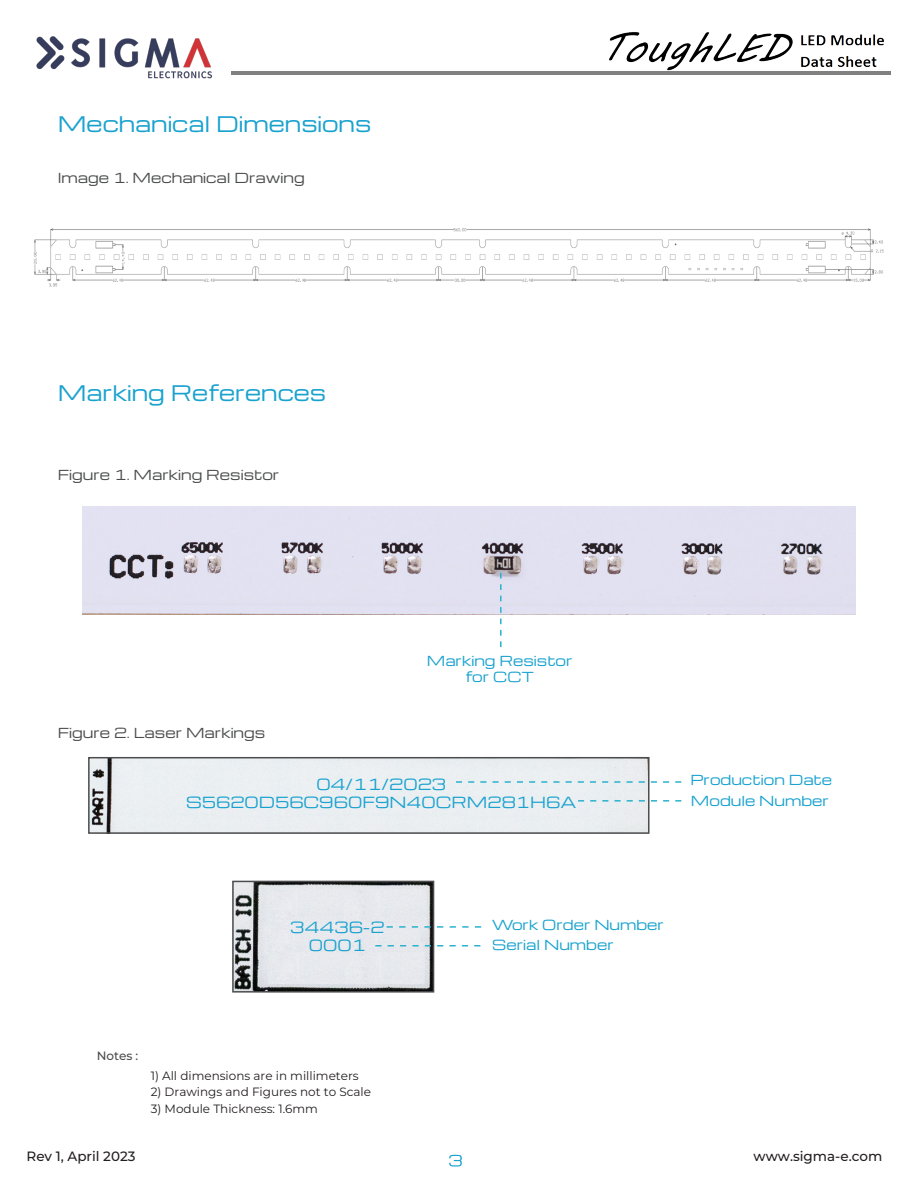
<style>
.page{position:relative;width:918px;height:1188px;background:#fff}
.page>*{position:absolute;margin:0;border:0;box-sizing:border-box;transform-origin:0 0}
.t1{font:21px "Michroma";color:#1aa2cf}
.t2{font:15px "Michroma";color:#1aa2cf}
.t3{font:13.5px "Michroma";color:#1aa2cf}
.t4{font:13.5px "Michroma";color:#4b4c4d}
.t5{font:100 13.5px "Montserrat";color:#231f20}
.t6{font:100 12px "Montserrat";color:#231f20}
.t7{font:100 12px "Montserrat";color:#4b4c4d}
</style>
<div class="page">
<img style="left:36px;top:36px;width:176px;height:43px">
<hr style="left:231px;top:72px;width:660px;height:3px;background:#7f807f">
<img style="left:607px;top:32px;width:279px;height:40px">
<svg style="left:449px;top:1155px;width:13px;height:12px"></svg>
<img style="left:33px;top:228px;width:851px;height:59px">
<img style="left:83px;top:507px;width:772px;height:108px">
<img style="left:235px;top:884px;width:196px;height:106px">
<div style="left:232px;top:881px;width:202px;height:112px;border:2px solid #4b4c4d"></div>
<div style="left:91px;top:760px;width:556px;height:71px;background:#eaeff2"></div>
<div style="left:88px;top:757px;width:562px;height:77px;border:2px solid #4b4c4d"></div>
<svg style="left:456px;top:781px;width:225px;height:2px"></svg>
<svg style="left:500px;top:573px;width:2px;height:74px"></svg>
<svg style="left:578px;top:800px;width:103px;height:2px"></svg>
<svg style="left:387px;top:926px;width:94px;height:2px"></svg>
<svg style="left:375px;top:945px;width:105px;height:2px"></svg>
<p class="t1" style="left:58px;top:112px;width:315px">Mechanical Dimensions</p>
<p class="t4" style="left:58px;top:170px;width:248px">Image 1. Mechanical Drawing</p>
<p class="t1" style="left:58px;top:381px;width:270px">Marking References</p>
<p class="t4" style="left:58px;top:468px;width:223px">Figure 1. Marking Resistor</p>
<p class="t4" style="left:58px;top:725px;width:209px">Figure 2. Laser Markings</p>
<p class="t3" style="left:427px;top:653px;width:147px">Marking Resistor</p>
<p class="t3" style="left:465px;top:669px;width:70px">for CCT</p>
<p class="t3" style="left:690px;top:773px;width:143px">Production Date</p>
<p class="t2" style="left:316px;top:776px;width:131px">04/11/2023</p>
<p class="t2" style="left:186px;top:794px;width:392px">S5620D56C960F9N40CRM281H6A</p>
<p class="t3" style="left:691px;top:793px;width:140px">Module Number</p>
<p class="t2" style="left:290px;top:919px;width:96px">34436-2</p>
<p class="t3" style="left:492px;top:918px;width:174px">Work Order Number</p>
<p class="t2" style="left:309px;top:937px;width:59px">0001</p>
<p class="t3" style="left:492px;top:938px;width:123px">Serial Number</p>
<p class="t7" style="left:97px;top:1047px;width:43px">Notes :</p>
<p class="t6" style="left:151px;top:1067px;width:209px">1) All dimensions are in millimeters</p>
<p class="t6" style="left:151px;top:1084px;width:222px">2) Drawings and Figures not to Scale</p>
<p class="t6" style="left:151px;top:1100px;width:169px">3) Module Thickness: 1.6mm</p>
<p class="t5" style="left:27px;top:1147px;width:110px">Rev 1, April 2023</p>
<p class="t5" style="left:754px;top:1147px;width:130px">www.sigma-e.com</p>
</div>
